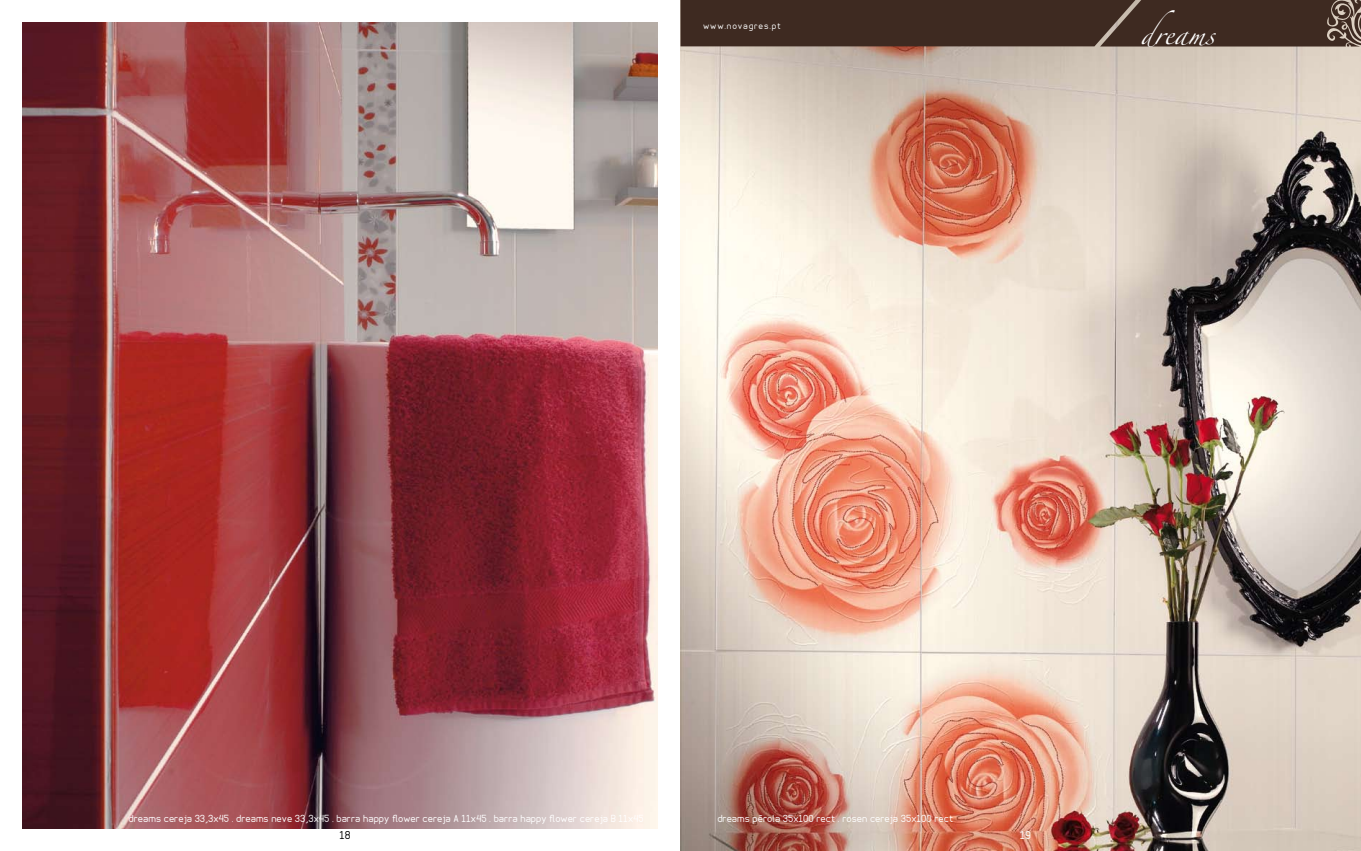
<style>
.page{position:relative;width:1361px;height:851px;background:#fff}
.page>*{position:absolute;margin:0;border:0;box-sizing:border-box;transform-origin:0 0}
.t1{font:20px "Zapfino";color:#fff}
.t2{font:10px "Saarikari";color:#000}
.t3{font:10px "Saarikari";color:#fff}
.t4{font:9px "Saarikari";color:#fff}
.t5{font:8px "Saarikari";letter-spacing:.1em;color:#fff}
</style>
<div class="page">
<img style="left:680px;top:46px;width:681px;height:804px">
<img style="left:23px;top:23px;width:635px;height:805px">
<div style="left:680px;top:0;width:681px;height:46px;background:#3e2a21"></div>
<p class="t5" style="left:703px;top:19px;width:79px">www.novagres.pt</p>
<p class="t1" style="left:1141px;top:25px;width:75px">dreams</p>
<p class="t4" style="left:129px;top:810px;width:516px">dreams cereja 33,3x45 . dreams neve 33,3x45 . barra happy flower cereja A 11x45 . barra happy flower cereja B 11x45</p>
<p class="t2" style="left:339px;top:826px;width:13px">18</p>
<p class="t4" style="left:717px;top:810px;width:237px">dreams pérola 35x100 rect . rosen cereja 35x100 rect</p>
<p class="t3" style="left:1020px;top:826px;width:13px">19</p>
</div>
